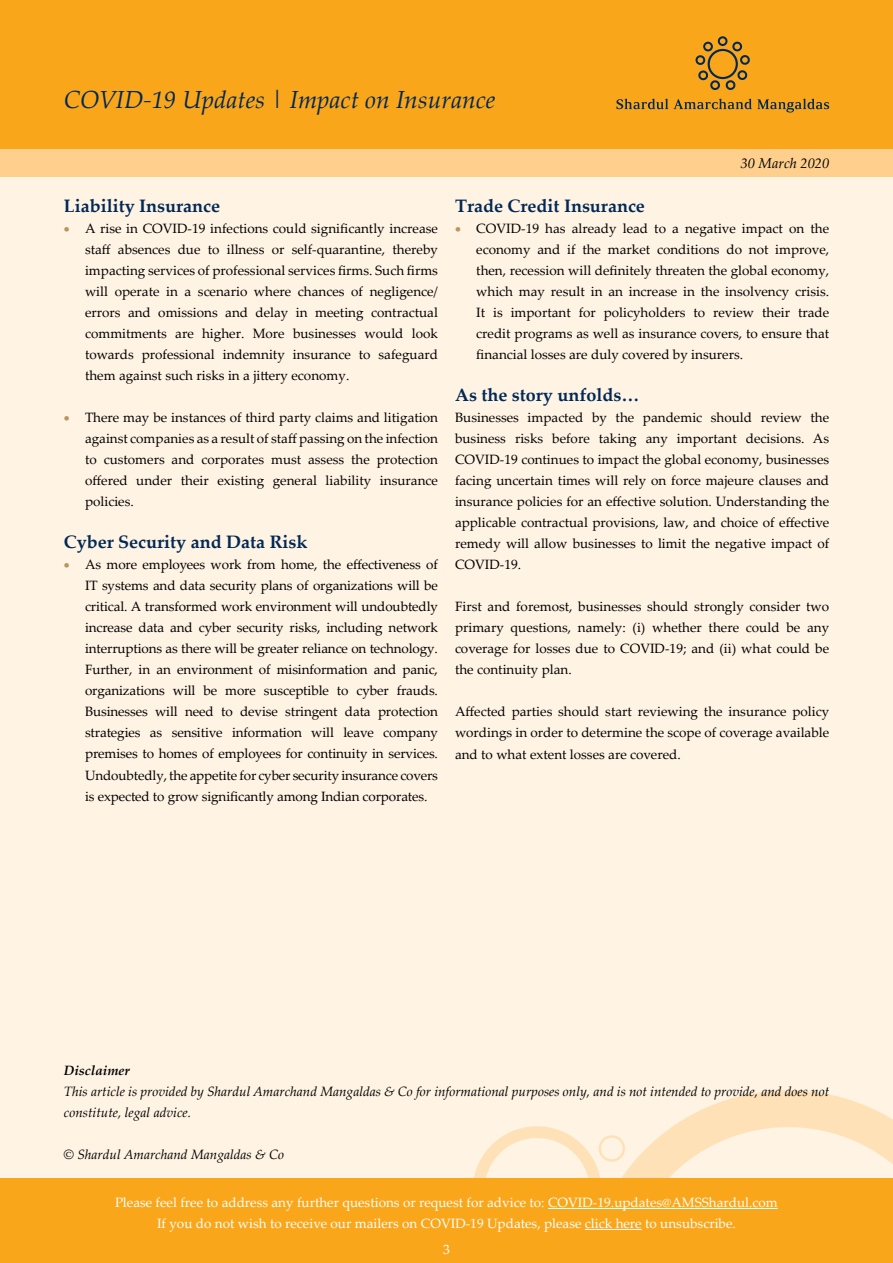
<style>
.page{position:relative;width:893px;height:1263px;background:#fff3e3}
.page>*{position:absolute;margin:0;border:0;box-sizing:border-box;transform-origin:0 0}
.t1{font:italic 24.75px "Palatino Linotype";color:#002856}
.t2{font:700 18px "Palatino Linotype";color:#002856}
.t3{font:italic 14.25px "Palatino Linotype";color:#000}
.t4{font:13.5px/21px "Palatino Linotype";color:#000;text-align:justify}
.t5{font:13.5px/21px "Palatino Linotype";color:#fff;text-align:center}
.t6{font:italic 13.5px/21px "Palatino Linotype";color:#000}
.t7{font:italic 700 13.5px "Palatino Linotype";color:#000}
.s1{color:#ba955c}
</style>
<div class="page">
<svg style="left:680px;top:1090px;width:213px;height:32px;fill:#ffe1b7"></svg>
<svg style="left:462px;top:1122px;width:431px;height:57px"></svg>
<div style="left:0;top:1179px;width:893px;height:84px;background:#faa61a"></div>
<hr style="left:548px;top:1208px;width:230px;height:1px;background:#fff">
<hr style="left:585px;top:1229px;width:57px;height:1px;background:#fff">
<div style="left:0;top:149px;width:893px;height:28px;background:#fecf8d"></div>
<div style="left:0;top:0;width:893px;height:149px;background:#faa61a"></div>
<svg style="left:616px;top:99px;width:213px;height:14px"></svg>
<svg style="left:695px;top:36px;width:55px;height:54px"></svg>
<h1 class="t1" style="left:64px;top:82px;width:433px">COVID-19 Updates | Impact on Insurance</h1>
<p class="t3" style="left:741px;top:153px;width:90px">30 March 2020</p>
<h2 class="t2" style="left:64px;top:193px;width:158px">Liability Insurance</h2>
<p class="t4" style="left:85px;top:218px;width:354px;text-indent:-21px"><span class="s1">•</span> A rise in COVID-19 infections could significantly increase staff absences due to illness or self-quarantine, thereby impacting services of professional services firms. Such firms will operate in a scenario where chances of negligence/ errors and omissions and delay in meeting contractual commitments are higher. More businesses would look towards professional indemnity insurance to safeguard them against such risks in a jittery economy.</p>
<p class="t4" style="left:85px;top:407px;width:354px;text-indent:-21px"><span class="s1">•</span> There may be instances of third party claims and litigation against companies as a result of staff passing on the infection to customers and corporates must assess the protection offered under their existing general liability insurance policies.</p>
<h2 class="t2" style="left:64px;top:529px;width:245px">Cyber Security and Data Risk</h2>
<p class="t4" style="left:85px;top:554px;width:354px;text-indent:-21px"><span class="s1">•</span> As more employees work from home, the effectiveness of IT systems and data security plans of organizations will be critical. A transformed work environment will undoubtedly increase data and cyber security risks, including network interruptions as there will be greater reliance on technology.<br>Further, in an environment of misinformation and panic, organizations will be more susceptible to cyber frauds.<br>Businesses will need to devise stringent data protection strategies as sensitive information will leave company premises to homes of employees for continuity in services.<br>Undoubtedly, the appetite for cyber security insurance covers is expected to grow significantly among Indian corporates.</p>
<h2 class="t2" style="left:455px;top:193px;width:191px">Trade Credit Insurance</h2>
<p class="t4" style="left:476px;top:218px;width:354px;text-indent:-21px"><span class="s1">•</span> COVID-19 has already lead to a negative impact on the economy and if the market conditions do not improve, then, recession will definitely threaten the global economy, which may result in an increase in the insolvency crisis.<br>It is important for policyholders to review their trade credit programs as well as insurance covers, to ensure that financial losses are duly covered by insurers.</p>
<h2 class="t2" style="left:455px;top:382px;width:186px">As the story unfolds…</h2>
<p class="t4" style="left:455px;top:407px;width:376px">Businesses impacted by the pandemic should review the business risks before taking any important decisions. As COVID-19 continues to impact the global economy, businesses facing uncertain times will rely on force majeure clauses and insurance policies for an effective solution. Understanding the applicable contractual provisions, law, and choice of effective remedy will allow businesses to limit the negative impact of COVID-19.</p>
<p class="t4" style="left:455px;top:596px;width:376px">First and foremost, businesses should strongly consider two primary questions, namely: (i) whether there could be any coverage for losses due to COVID-19; and (ii) what could be the continuity plan.</p>
<p class="t4" style="left:455px;top:701px;width:376px">Affected parties should start reviewing the insurance policy wordings in order to determine the scope of coverage available and to what extent losses are covered.</p>
<p class="t7" style="left:64px;top:1060px;width:67px">Disclaimer</p>
<p class="t6" style="left:64px;top:1080px;width:767px">This article is provided by Shardul Amarchand Mangaldas &amp; Co for informational purposes only, and is not intended to provide, and does not constitute, legal advice.</p>
<p class="t6" style="left:64px;top:1143px;width:222px">© Shardul Amarchand Mangaldas &amp; Co</p>
<p class="t5" style="left:115px;top:1191px;width:664px">Please feel free to address any further questions or request for advice to: COVID-19.updates@AMSShardul.com<br>If you do not wish to receive our mailers on COVID-19 Updates, please click here to unsubscribe.</p>
<p class="t5" style="left:443px;top:1238px;width:8px">3</p>
</div>
